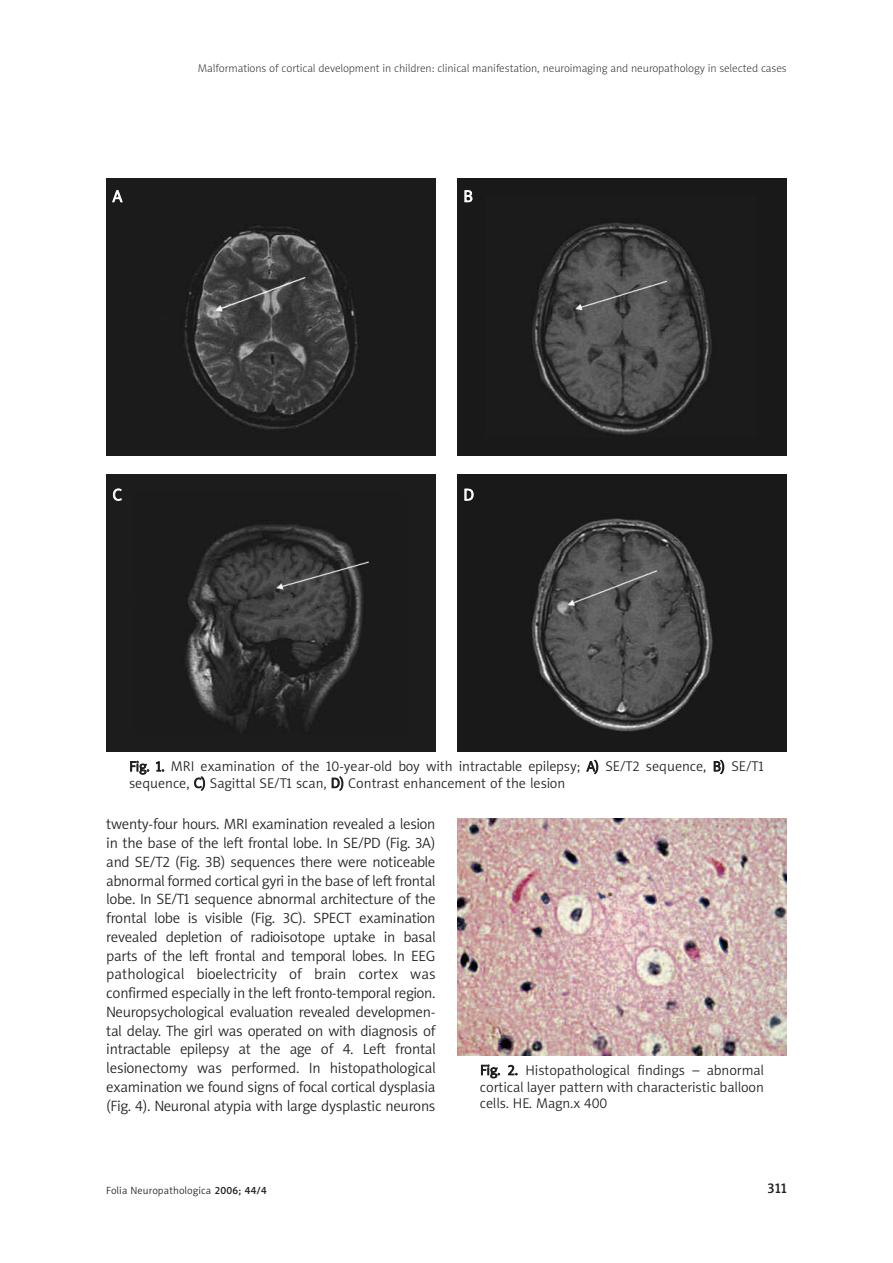
<style>
.page{position:relative;width:893px;height:1263px;background:#fff}
.page>*{position:absolute;margin:0;border:0;box-sizing:border-box;transform-origin:0 0}
.t1{font:16.5px "Naomi Sans EFNPS Light";color:#fff}
.t2{font:15px/18.8px "Naomi Sans EFNPS Light";letter-spacing:-.015em;color:#231f20;text-align:justify}
.t3{font:14.25px/16.5px "Naomi Sans EFNPS Light";color:#231f20}
.t4{font:14.25px "Naomi Sans EFNPS Medium";color:#231f20}
.t5{font:11.25px "Naomi Sans EFNPS Thin";color:#231f20}
.t6{font:10.5px "Naomi Sans EFNPS Light";letter-spacing:.015em;color:#231f20}
.s1{font-family:"Naomi Sans EFNPS Medium"}
</style>
<div class="page">
<img style="left:106px;top:179px;width:330px;height:276px">
<img style="left:457px;top:179px;width:330px;height:276px">
<img style="left:106px;top:475px;width:330px;height:276px">
<img style="left:457px;top:475px;width:330px;height:276px">
<img style="left:457px;top:818px;width:330px;height:237px">
<p class="t5" style="left:198px;top:64px;width:590px">Malformations of cortical development in children: clinical manifestation, neuroimaging and neuropathology in selected cases</p>
<p class="t1" style="left:113px;top:190px;width:11px">A</p>
<p class="t1" style="left:463px;top:190px;width:11px">B</p>
<p class="t1" style="left:113px;top:488px;width:11px">C</p>
<p class="t1" style="left:463px;top:488px;width:12px">D</p>
<p class="t3" style="left:129px;top:759px;width:636px">Fig. 1. MRI examination of the 10-year-old boy with intractable epilepsy; A) SE/T2 sequence, B) SE/T1 sequence, C) Sagittal SE/T1 scan, D) Contrast enhancement of the lesion</p>
<p class="t2" style="left:106px;top:816px;width:331px">twenty-four hours. MRI examination revealed a lesion in the base of the left frontal lobe. In SE/PD (Fig. 3A) and SE/T2 (Fig. 3B) sequences there were noticeable abnormal formed cortical gyri in the base of left frontal lobe. In SE/T1 sequence abnormal architecture of the frontal lobe is visible (Fig. 3C). SPECT examination revealed depletion of radioisotope uptake in basal parts of the left frontal and temporal lobes. In EEG pathological bioelectricity of brain cortex was confirmed especially in the left fronto-temporal region.<br>Neuropsychological evaluation revealed developmen&shy;tal delay. The girl was operated on with diagnosis of intractable epilepsy at the age of 4. Left frontal lesionectomy was performed. In histopathological examination we found signs of focal cortical dysplasia (Fig. 4). Neuronal atypia with large dysplastic neurons</p>
<p class="t3" style="left:480px;top:1063px;width:286px;text-align:justify">Fig. 2. Histopathological findings – abnormal cortical layer pattern with characteristic balloon cells. HE. Magn.x 400</p>
<p class="t6" style="left:106px;top:1186px;width:162px">Folia Neuropathologica <span class="s1">2006; 44/4</span></p>
<p class="t4" style="left:767px;top:1183px;width:21px">311</p>
</div>
